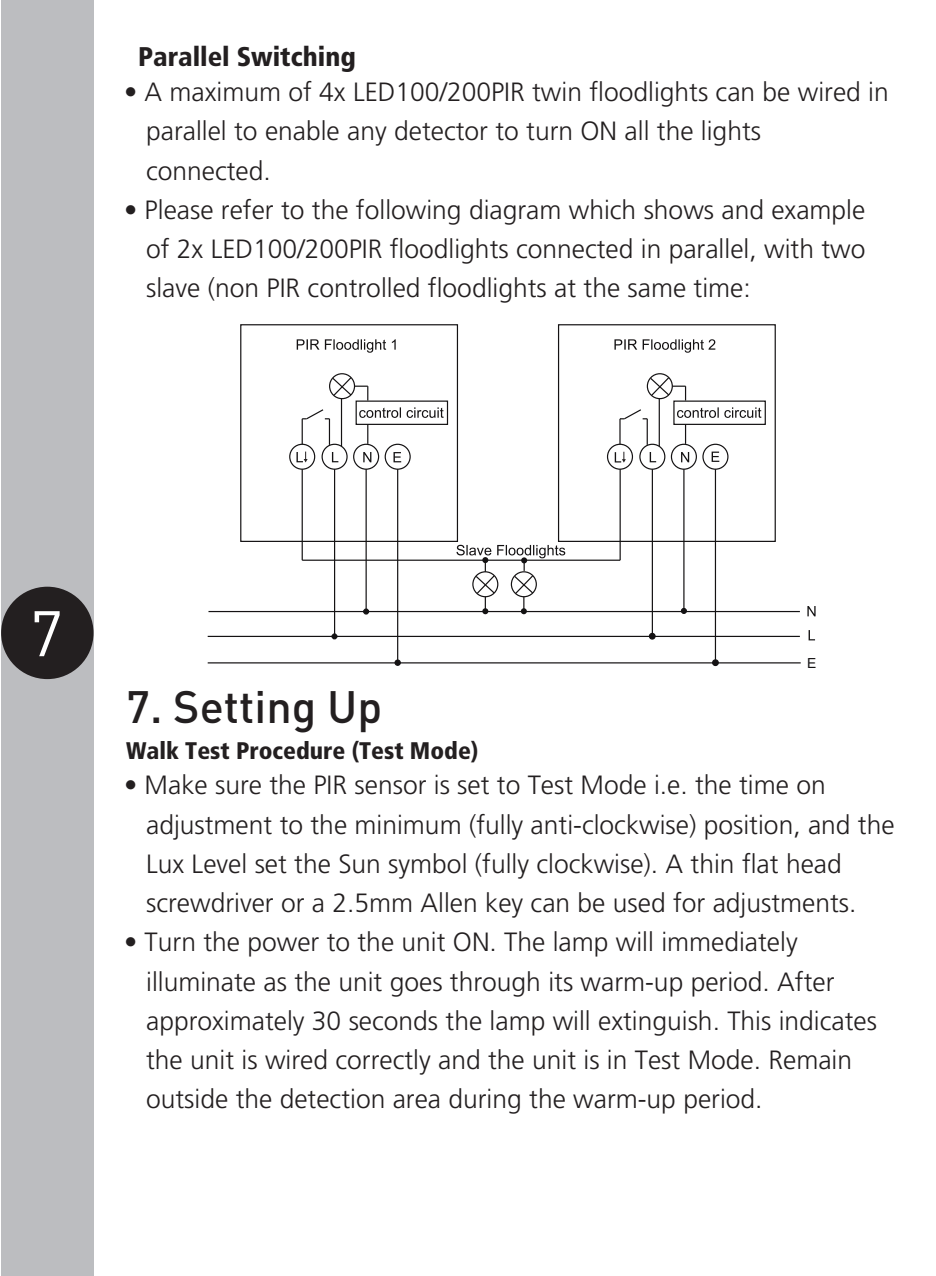
<style>
.page{position:relative;width:936px;height:1276px;background:#fff}
.page>*{position:absolute;margin:0;border:0;box-sizing:border-box;transform-origin:0 0}
.t1{font:63.3px "DINOT";color:#fff}
.t2{font:500 44.7px "DINOT";color:#231f20}
.t3{font:27px "Frutiger LT 77 Blk Cn";color:#231f20}
.t4{font:26.4px/39.3px "Frutiger LT 45 Lt";color:#231f20}
.t5{font:24px "Frutiger LT 77 Blk Cn";color:#231f20}
.t6{font:13.8px "Arial";color:#141213}
</style>
<div class="page">
<div style="left:1px;top:0;width:92px;height:1276px;background:#bcbdc0"></div>
<div style="left:1px;top:587px;width:92px;height:92px;background:#231f20;border-radius:50%"></div>
<div style="left:240px;top:324px;width:218px;height:218px;background:#fff;border:1px solid #141213"></div>
<svg style="left:297px;top:339px;width:98px;height:14px"></svg>
<div style="left:355px;top:400px;width:93px;height:25px;border:1px solid #141213"></div>
<div style="left:329px;top:373px;width:26px;height:26px;border:1px solid #141213;border-radius:50%"></div>
<div style="left:384px;top:444px;width:26px;height:26px;border:1px solid #141213;border-radius:50%"></div>
<div style="left:353px;top:444px;width:26px;height:26px;border:1px solid #141213;border-radius:50%"></div>
<div style="left:321px;top:444px;width:26px;height:26px;border:1px solid #141213;border-radius:50%"></div>
<div style="left:289px;top:444px;width:26px;height:26px;border:1px solid #141213;border-radius:50%"></div>
<svg style="left:359px;top:407px;width:84px;height:11px"></svg>
<svg style="left:367px;top:424px;width:1px;height:20px"></svg>
<svg style="left:332px;top:452px;width:6px;height:10px"></svg>
<svg style="left:363px;top:452px;width:8px;height:10px"></svg>
<hr style="left:301px;top:419px;width:2px;height:25px;background:#141213">
<svg style="left:302px;top:409px;width:28px;height:36px"></svg>
<hr style="left:341px;top:399px;width:1px;height:47px;background:#141213">
<svg style="left:331px;top:376px;width:37px;height:24px"></svg>
<div style="left:558px;top:324px;width:217px;height:218px;background:#fff;border:1px solid #141213"></div>
<svg style="left:614px;top:339px;width:101px;height:14px"></svg>
<div style="left:673px;top:400px;width:92px;height:25px;border:1px solid #141213"></div>
<div style="left:646px;top:373px;width:26px;height:26px;border:1px solid #141213;border-radius:50%"></div>
<div style="left:702px;top:444px;width:26px;height:26px;border:1px solid #141213;border-radius:50%"></div>
<div style="left:670px;top:444px;width:27px;height:26px;border:1px solid #141213;border-radius:50%"></div>
<div style="left:639px;top:444px;width:26px;height:26px;border:1px solid #141213;border-radius:50%"></div>
<div style="left:607px;top:444px;width:26px;height:26px;border:1px solid #141213;border-radius:50%"></div>
<svg style="left:677px;top:407px;width:84px;height:11px"></svg>
<svg style="left:685px;top:424px;width:1px;height:20px"></svg>
<svg style="left:649px;top:452px;width:7px;height:10px"></svg>
<svg style="left:808px;top:630px;width:7px;height:10px"></svg>
<svg style="left:681px;top:452px;width:8px;height:10px"></svg>
<svg style="left:807px;top:606px;width:8px;height:10px"></svg>
<hr style="left:208px;top:662px;width:592px;height:1px;background:#141213">
<hr style="left:208px;top:636px;width:591px;height:1px;background:#141213">
<hr style="left:208px;top:611px;width:591px;height:1px;background:#141213">
<hr style="left:619px;top:469px;width:1px;height:91px;background:#141213">
<hr style="left:302px;top:559px;width:318px;height:2px;background:#141213">
<hr style="left:301px;top:469px;width:2px;height:91px;background:#141213">
<svg style="left:619px;top:409px;width:28px;height:36px"></svg>
<hr style="left:658px;top:399px;width:1px;height:47px;background:#141213">
<svg style="left:649px;top:376px;width:37px;height:24px"></svg>
<svg style="left:456px;top:545px;width:109px;height:69px"></svg>
<hr style="left:365px;top:469px;width:2px;height:142px;background:#141213">
<hr style="left:683px;top:469px;width:1px;height:142px;background:#141213">
<hr style="left:651px;top:469px;width:2px;height:166px;background:#141213">
<hr style="left:334px;top:469px;width:1px;height:166px;background:#141213">
<hr style="left:397px;top:469px;width:1px;height:193px;background:#141213">
<hr style="left:714px;top:469px;width:2px;height:193px;background:#141213">
<svg style="left:331px;top:633px;width:6px;height:6px"></svg>
<svg style="left:363px;top:608px;width:6px;height:6px"></svg>
<div style="left:394px;top:659px;width:7px;height:7px;border:1px solid #141213;border-radius:50%"></div>
<div style="left:680px;top:608px;width:7px;height:6px;border:1px solid #141213;border-radius:50%"></div>
<div style="left:648px;top:633px;width:7px;height:6px;border:1px solid #141213;border-radius:50%"></div>
<div style="left:712px;top:659px;width:6px;height:7px;border:1px solid #141213;border-radius:50%"></div>
<svg style="left:393px;top:452px;width:8px;height:10px"></svg>
<svg style="left:296px;top:451px;width:11px;height:11px"></svg>
<svg style="left:614px;top:452px;width:11px;height:10px"></svg>
<svg style="left:711px;top:451px;width:8px;height:11px"></svg>
<p class="t3" style="left:138px;top:40px;width:219px">Parallel Switching</p>
<p class="t4" style="left:146px;top:73px;width:744px;text-indent:-22px">• A maximum of 4x LED100/200PIR twin floodlights can be wired in parallel to enable any detector to turn ON all the lights connected.</p>
<p class="t4" style="left:146px;top:190px;width:720px;text-align:justify;text-indent:-22px">• Please refer to the following diagram which shows and example of 2x LED100/200PIR floodlights connected in parallel, with two slave (non PIR controlled floodlights at the same time:</p>
<h1 class="t1" style="left:30px;top:594px;width:35px">7</h1>
<h2 class="t2" style="left:126px;top:678px;width:257px">7. Setting Up</h2>
<p class="t5" style="left:126px;top:736px;width:354px">Walk Test Procedure (Test Mode)</p>
<p class="t6" style="left:807px;top:653px;width:11px">E</p>
<p class="t4" style="left:146px;top:766px;width:750px;text-indent:-22px">• Make sure the PIR sensor is set to Test Mode i.e. the time on adjustment to the minimum (fully anti-clockwise) position, and the Lux Level set the Sun symbol (fully clockwise). A thin flat head screwdriver or a 2.5mm Allen key can be used for adjustments.</p>
<p class="t4" style="left:146px;top:923px;width:732px;text-indent:-22px">• Turn the power to the unit ON. The lamp will immediately illuminate as the unit goes through its warm-up period. After approximately 30 seconds the lamp will extinguish. This indicates the unit is wired correctly and the unit is in Test Mode. Remain outside the detection area during the warm-up period.</p>
</div>
